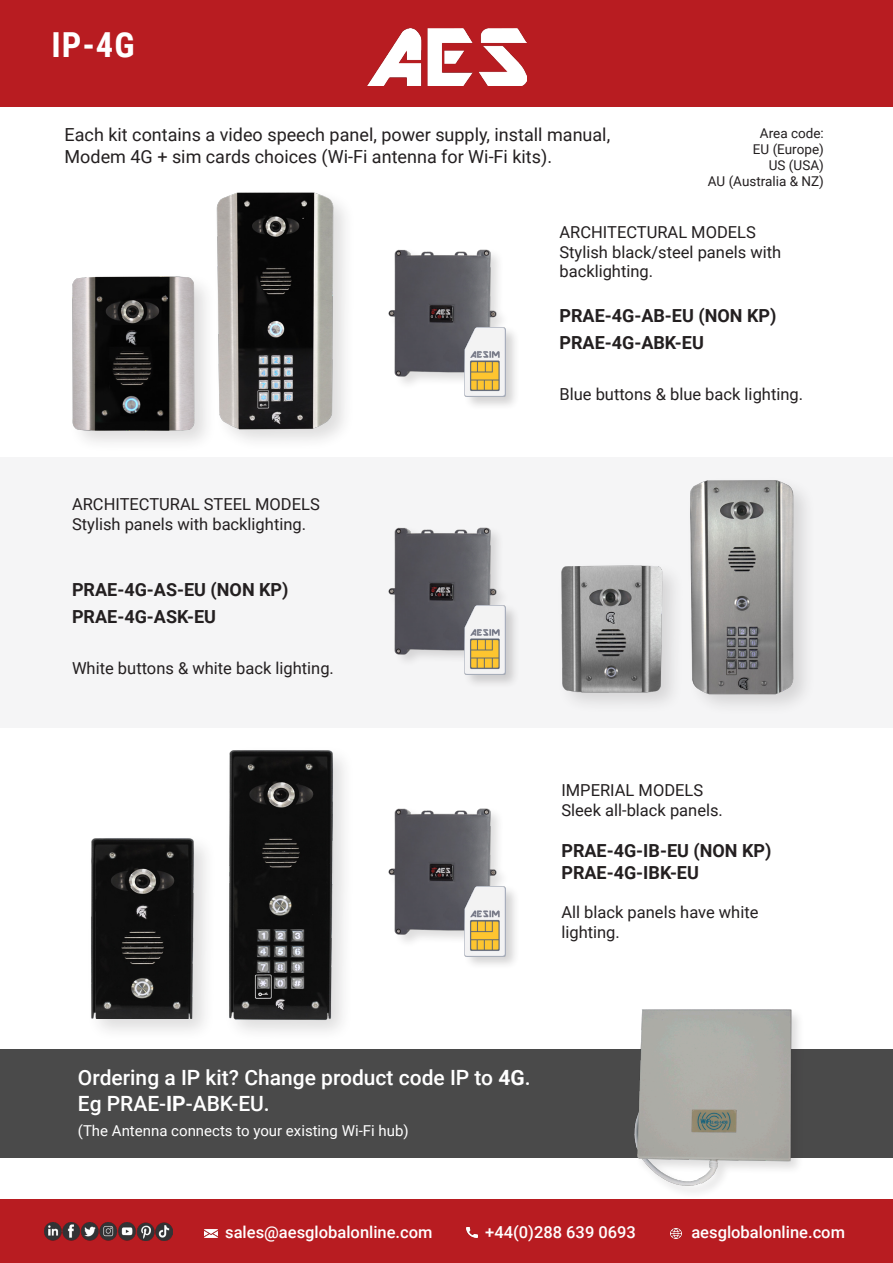
<style>
.page{position:relative;width:893px;height:1263px;background:#fff}
.page>*{position:absolute;margin:0;border:0;box-sizing:border-box;transform-origin:0 0}
.t1{font:700 34.5px "Roboto Condensed";color:#fff}
.t2{font:500 21px "Roboto";color:#fff}
.t3{font:18px/21.6px "Roboto";color:#231f20}
.t4{font:700 18px "Roboto";color:#231f20}
.t5{font:16.5px/19.8px "Roboto";color:#231f20}
.t6{font:500 16.5px "Roboto";color:#fff}
.t7{font:15px "Roboto";color:#fff}
.t8{font:13.5px "Roboto";color:#231f20}
.s1{font-weight:700}
</style>
<div class="page">
<div style="left:0;top:0;width:893px;height:106px;background:#b81c21"></div>
<img style="left:367px;top:29px;width:160px;height:57px">
<div style="left:0;top:1199px;width:893px;height:64px;background:#b81c21"></div>
<img style="left:44px;top:1223px;width:129px;height:18px">
<svg style="left:671px;top:1228px;width:10px;height:10px"></svg>
<svg style="left:467px;top:1227px;width:11px;height:10px"></svg>
<img style="left:204px;top:1229px;width:14px;height:9px">
<div style="left:0;top:457px;width:893px;height:270px;background:#f5f5f6"></div>
<img style="left:388px;top:249px;width:114px;height:135px">
<img style="left:388px;top:527px;width:114px;height:134px">
<img style="left:388px;top:808px;width:114px;height:134px">
<div style="left:0;top:1049px;width:893px;height:109px;background:#4a4a4a"></div>
<img style="left:229px;top:750px;width:113px;height:281px">
<div style="left:213px;top:188px;width:143px;height:264px;background:#231f20;opacity:.15"></div>
<img style="left:213px;top:188px;width:127px;height:245px">
<div style="left:685px;top:475px;width:131px;height:241px;background:#231f20;opacity:.15"></div>
<img style="left:685px;top:475px;width:114px;height:223px">
<div style="left:86px;top:834px;width:131px;height:208px;background:#231f20;opacity:.15"></div>
<img style="left:86px;top:834px;width:118px;height:184px">
<div style="left:68px;top:272px;width:149px;height:182px;background:#231f20;opacity:.15"></div>
<img style="left:68px;top:274px;width:147px;height:160px">
<div style="left:556px;top:561px;width:129px;height:153px;background:#231f20;opacity:.15"></div>
<img style="left:557px;top:563px;width:107px;height:131px">
<div style="left:463px;top:885px;width:57px;height:85px;background:#231f20;opacity:.2"></div>
<img style="left:465px;top:887px;width:41px;height:69px">
<div style="left:463px;top:603px;width:57px;height:85px;background:#231f20;opacity:.2"></div>
<img style="left:465px;top:605px;width:41px;height:69px">
<div style="left:463px;top:325px;width:57px;height:86px;background:#231f20;opacity:.2"></div>
<img style="left:465px;top:328px;width:41px;height:69px">
<img style="left:634px;top:1009px;width:165px;height:184px">
<p class="t1" style="left:51px;top:20px;width:85px">IP-4G</p>
<p class="t3" style="left:65px;top:123px;width:547px">Each kit contains a video speech panel, power supply, install manual,<br>Modem 4G + sim cards choices (Wi-Fi antenna for Wi-Fi kits).</p>
<p class="t8" style="left:760px;top:123px;width:65px">Area code:</p>
<p class="t8" style="left:753px;top:140px;width:72px">EU (Europe)</p>
<p class="t8" style="left:769px;top:156px;width:56px">US (USA)</p>
<p class="t8" style="left:708px;top:172px;width:118px">AU (Australia &amp; NZ)</p>
<p class="t5" style="left:72px;top:493px;width:249px">ARCHITECTURAL STEEL MODELS</p>
<p class="t5" style="left:72px;top:513px;width:236px">Stylish panels with backlighting.</p>
<p class="t4" style="left:72px;top:577px;width:218px">PRAE-4G-AS-EU (NON KP)</p>
<p class="t4" style="left:72px;top:604px;width:146px">PRAE-4G-ASK-EU</p>
<p class="t5" style="left:72px;top:658px;width:263px">White buttons &amp; white back lighting.</p>
<p class="t5" style="left:559px;top:221px;width:223px">ARCHITECTURAL MODELS<br>Stylish black/steel panels with backlighting.</p>
<p class="t4" style="left:559px;top:303px;width:218px">PRAE-4G-AB-EU (NON KP)</p>
<p class="t4" style="left:559px;top:330px;width:146px">PRAE-4G-ABK-EU</p>
<p class="t5" style="left:559px;top:384px;width:245px">Blue buttons &amp; blue back lighting.</p>
<p class="t5" style="left:561px;top:779px;width:143px">IMPERIAL MODELS</p>
<p class="t5" style="left:561px;top:799px;width:163px">Sleek all-black panels.</p>
<p class="t4" style="left:561px;top:838px;width:212px">PRAE-4G-IB-EU (NON KP)</p>
<p class="t4" style="left:561px;top:859px;width:139px">PRAE-4G-IBK-EU</p>
<p class="t5" style="left:561px;top:902px;width:199px">All black panels have white lighting.</p>
<p class="t2" style="left:78px;top:1063px;width:454px">Ordering a IP kit? Change product code IP to <span class="s1">4G</span>.</p>
<p class="t2" style="left:78px;top:1088px;width:193px">Eg PRAE-<span class="s1">IP</span>-ABK-EU.</p>
<p class="t7" style="left:78px;top:1120px;width:332px">(The Antenna connects to your existing Wi-Fi hub)</p>
<p class="t6" style="left:225px;top:1220px;width:209px">sales@aesglobalonline.com</p>
<p class="t6" style="left:485px;top:1220px;width:152px">+44(0)288 639 0693</p>
<p class="t6" style="left:691px;top:1220px;width:155px">aesglobalonline.com</p>
</div>
